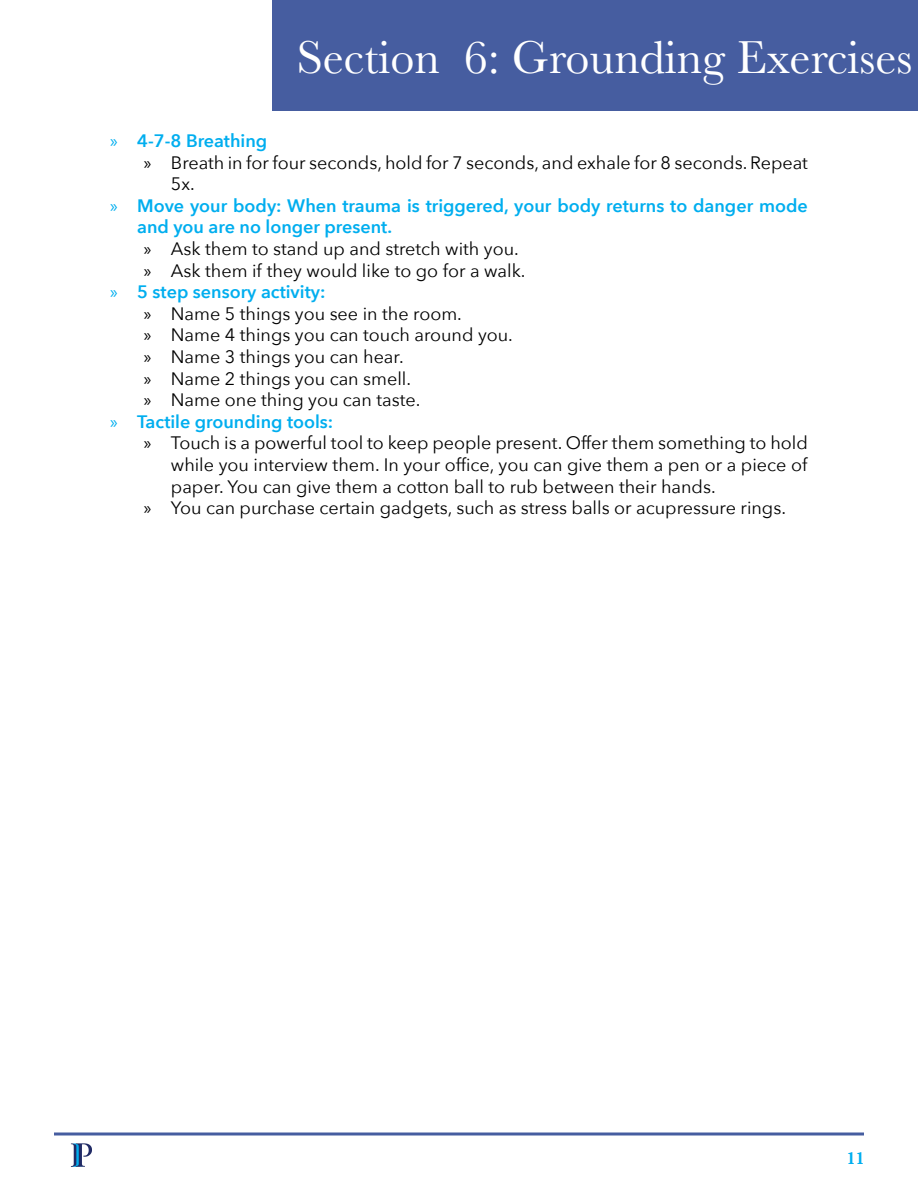
<style>
.page{position:relative;width:918px;height:1188px;background:#fff}
.page>*{position:absolute;margin:0;border:0;box-sizing:border-box;transform-origin:0 0}
.t1{font:48px "Baskerville";color:#fff}
.t2{font:18px "Avenir Next";color:#000}
.t3{font:600 18px "Avenir Next";color:#00aeef}
.t4{font:600 18px "Baskerville";color:#00aeef}
.s1{font-family:"Myriad Pro";font-weight:400}
.s2{font-family:"Myriad Pro"}
</style>
<div class="page">
<div style="left:272px;top:0;width:646px;height:111px;background:#465da0"></div>
<svg style="left:54px;top:1132px;width:810px;height:4px;background:#7485b7"></svg>
<img style="left:70px;top:1143px;width:22px;height:24px">
<h1 class="t1" style="left:297px;top:27px;width:617px">Section 6: Grounding Exercises</h1>
<p class="t3" style="left:110px;top:125px;width:159px"><span class="s1">»</span> 4-7-8 Breathing</p>
<p class="t2" style="left:144px;top:147px;width:666px"><span class="s2">»</span> Breath in for four seconds, hold for 7 seconds, and exhale for 8 seconds. Repeat</p>
<p class="t2" style="left:171px;top:169px;width:25px">5x.</p>
<p class="t3" style="left:110px;top:190px;width:699px"><span class="s1">»</span> Move your body: When trauma is triggered, your body returns to danger mode</p>
<p class="t3" style="left:137px;top:212px;width:256px">and you are no longer present.</p>
<p class="t2" style="left:144px;top:233px;width:376px"><span class="s2">»</span> Ask them to stand up and stretch with you.</p>
<p class="t2" style="left:144px;top:255px;width:383px"><span class="s2">»</span> Ask them if they would like to go for a walk.</p>
<p class="t3" style="left:110px;top:276px;width:217px"><span class="s1">»</span> 5 step sensory activity:</p>
<p class="t2" style="left:144px;top:298px;width:320px"><span class="s2">»</span> Name 5 things you see in the room.</p>
<p class="t2" style="left:144px;top:320px;width:371px"><span class="s2">»</span> Name 4 things you can touch around you.</p>
<p class="t2" style="left:144px;top:341px;width:261px"><span class="s2">»</span> Name 3 things you can hear.</p>
<p class="t2" style="left:144px;top:363px;width:269px"><span class="s2">»</span> Name 2 things you can smell.</p>
<p class="t2" style="left:144px;top:385px;width:278px"><span class="s2">»</span> Name one thing you can taste.</p>
<p class="t3" style="left:110px;top:406px;width:225px"><span class="s1">»</span> Tactile grounding tools:</p>
<p class="t2" style="left:144px;top:428px;width:666px"><span class="s2">»</span> Touch is a powerful tool to keep people present. Offer them something to hold</p>
<p class="t2" style="left:171px;top:449px;width:638px">while you interview them. In your office, you can give them a pen or a piece of</p>
<p class="t2" style="left:171px;top:471px;width:546px">paper. You can give them a cotton ball to rub between their hands.</p>
<p class="t2" style="left:144px;top:493px;width:644px"><span class="s2">»</span> You can purchase certain gadgets, such as stress balls or acupressure rings.</p>
<p class="t4" style="left:847px;top:1145px;width:19px">11</p>
</div>
